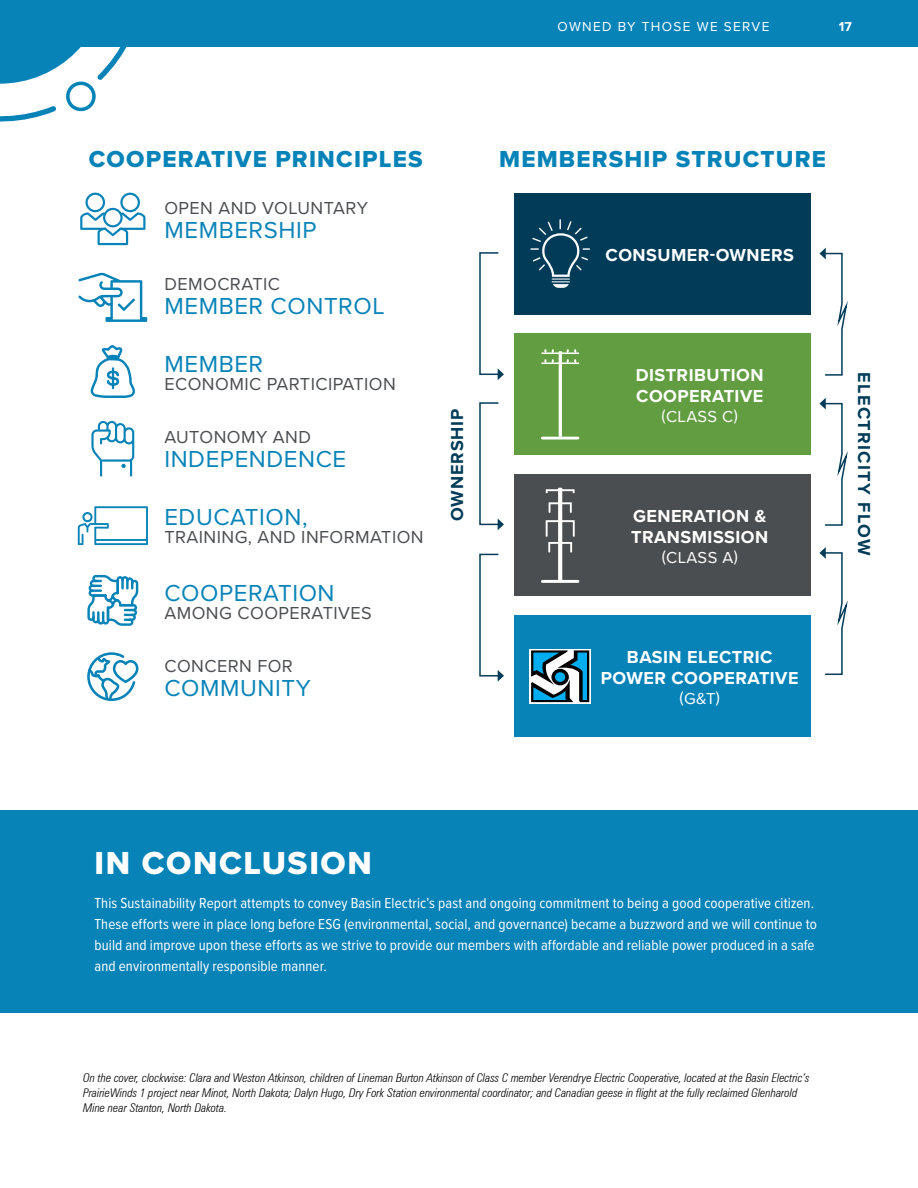
<style>
.page{position:relative;width:918px;height:1188px;background:#fff}
.page>*{position:absolute;margin:0;border:0;box-sizing:border-box;transform-origin:0 0}
.t1{font:33px "Proxima Nova Extrabld";letter-spacing:.05em;color:#fff}
.t2{font:24px "Proxima Nova";letter-spacing:.025em;color:#0783b8}
.t3{font:24px "Proxima Nova Extrabld";letter-spacing:.05em;color:#0783b8}
.t4{font:18px "Proxima Nova";letter-spacing:.025em;color:#4b4e50}
.t5{font:700 18px/21.6px "Proxima Nova";letter-spacing:.025em;color:#fff}
.t6{font:700 18px "Proxima Nova";letter-spacing:.075em;color:#003c58}
.t7{font:700 18px "Proxima Nova";letter-spacing:.05em;color:#003c58}
.t8{font:16.5px "Proxima Nova";letter-spacing:.025em;color:#fff}
.t9{font:15px/21px "Proxima Nova Cond";letter-spacing:.005em;color:#fff}
.t10{font:13.5px "Proxima Nova";letter-spacing:.1em;color:#fff}
.t11{font:700 13.5px "Proxima Nova";color:#fff}
.t12{font:italic 300 condensed 12px/15px "Zurich BT";color:#000}
</style>
<div class="page">
<div style="left:0;top:0;width:918px;height:47px;background:#0783b8"></div>
<svg style="left:0;top:47px;width:127px;height:75px"></svg>
<div style="left:0;top:811px;width:918px;height:202px;background:#0783b8"></div>
<svg style="left:80px;top:193px;width:65px;height:52px"></svg>
<svg style="left:78px;top:273px;width:69px;height:49px"></svg>
<svg style="left:90px;top:345px;width:45px;height:53px"></svg>
<svg style="left:91px;top:421px;width:43px;height:56px"></svg>
<svg style="left:78px;top:506px;width:70px;height:39px"></svg>
<svg style="left:87px;top:575px;width:51px;height:51px"></svg>
<svg style="left:87px;top:652px;width:52px;height:49px"></svg>
<div style="left:514px;top:475px;width:297px;height:121px;background:#4b4e50"></div>
<div style="left:514px;top:193px;width:297px;height:121px;background:#003c58"></div>
<svg style="left:530px;top:219px;width:60px;height:69px"></svg>
<div style="left:514px;top:334px;width:297px;height:121px;background:#629d42"></div>
<hr style="left:541px;top:580px;width:38px;height:3px;background:#fff">
<svg style="left:546px;top:488px;width:29px;height:92px"></svg>
<div style="left:514px;top:615px;width:297px;height:122px;background:#0783b8"></div>
<div style="left:530px;top:649px;width:61px;height:54px;background:#bbb"></div>
<svg style="left:531px;top:650px;width:58px;height:52px;background:#578698"></svg>
<div style="left:554px;top:672px;width:12px;height:11px;background:#00aeef;border-radius:50%"></div>
<div style="left:554px;top:671px;width:12px;height:12px;border:1px solid #000;border-radius:50%"></div>
<svg style="left:498px;top:369px;width:6px;height:11px"></svg>
<svg style="left:498px;top:519px;width:6px;height:11px"></svg>
<svg style="left:498px;top:670px;width:6px;height:12px"></svg>
<svg style="left:819px;top:248px;width:29px;height:128px"></svg>
<svg style="left:819px;top:398px;width:29px;height:128px"></svg>
<svg style="left:819px;top:547px;width:29px;height:128px"></svg>
<hr style="left:541px;top:437px;width:38px;height:3px;background:#fff">
<hr style="left:559px;top:351px;width:3px;height:86px;background:#fff">
<hr style="left:542px;top:352px;width:37px;height:2px;background:#fff">
<svg style="left:544px;top:349px;width:10px;height:4px"></svg>
<svg style="left:567px;top:349px;width:9px;height:4px"></svg>
<hr style="left:542px;top:362px;width:37px;height:2px;background:#fff">
<svg style="left:544px;top:359px;width:10px;height:4px"></svg>
<svg style="left:567px;top:359px;width:9px;height:4px"></svg>
<p class="t10" style="left:558px;top:16px;width:213px">OWNED BY THOSE WE SERVE</p>
<p class="t11" style="left:839px;top:16px;width:14px">17</p>
<h2 class="t3" style="left:89px;top:142px;width:335px">COOPERATIVE PRINCIPLES</h2>
<p class="t4" style="left:164px;top:195px;width:205px">OPEN AND VOLUNTARY</p>
<h2 class="t2" style="left:164px;top:212px;width:154px">MEMBERSHIP</h2>
<p class="t4" style="left:164px;top:271px;width:117px">DEMOCRATIC</p>
<h2 class="t2" style="left:164px;top:288px;width:222px">MEMBER CONTROL</h2>
<h2 class="t2" style="left:164px;top:346px;width:100px">MEMBER</h2>
<p class="t4" style="left:164px;top:371px;width:233px">ECONOMIC PARTICIPATION</p>
<p class="t4" style="left:164px;top:423px;width:148px">AUTONOMY AND</p>
<h2 class="t2" style="left:164px;top:441px;width:183px">INDEPENDENCE</h2>
<h2 class="t2" style="left:164px;top:499px;width:145px">EDUCATION,</h2>
<p class="t4" style="left:164px;top:523px;width:261px">TRAINING, AND INFORMATION</p>
<h2 class="t2" style="left:164px;top:575px;width:172px">COOPERATION</h2>
<p class="t4" style="left:164px;top:599px;width:209px">AMONG COOPERATIVES</p>
<p class="t4" style="left:164px;top:652px;width:130px">CONCERN FOR</p>
<h2 class="t2" style="left:164px;top:670px;width:148px">COMMUNITY</h2>
<p class="t7" style="left:444px;top:521px;width:114px;rotate:-90deg">OWNERSHIP</p>
<h2 class="t3" style="left:499px;top:142px;width:328px">MEMBERSHIP STRUCTURE</h2>
<p class="t5" style="left:606px;top:243px;width:190px">CONSUMER-OWNERS</p>
<p class="t5" style="left:636px;top:364px;width:129px">DISTRIBUTION<br>COOPERATIVE</p>
<p class="t8" style="left:662px;top:404px;width:78px">(CLASS C)</p>
<p class="t5" style="left:631px;top:505px;width:138px">GENERATION &amp;<br>TRANSMISSION</p>
<p class="t8" style="left:662px;top:545px;width:78px">(CLASS A)</p>
<p class="t5" style="left:601px;top:645px;width:199px;text-align:center">BASIN ELECTRIC<br>POWER COOPERATIVE</p>
<p class="t8" style="left:680px;top:686px;width:42px">(G&amp;T)</p>
<p class="t6" style="left:878px;top:372px;width:185px;rotate:90deg">ELECTRICITY FLOW</p>
<h1 class="t1" style="left:94px;top:838px;width:279px">IN CONCLUSION</h1>
<p class="t9" style="left:94px;top:892px;width:724px">This Sustainability Report attempts to convey Basin Electric’s past and ongoing commitment to being a good cooperative citizen.<br>These efforts were in place long before ESG (environmental, social, and governance) became a buzzword and we will continue to build and improve upon these efforts as we strive to provide our members with affordable and reliable power produced in a safe and environmentally responsible manner.</p>
<p class="t12" style="left:83px;top:1071px;width:728px">On the cover, clockwise: Clara and Weston Atkinson, children of Lineman Burton Atkinson of Class C member Verendrye Electric Cooperative, located at the Basin Electric’s<br>PrairieWinds 1 project near Minot, North Dakota; Dalyn Hugo, Dry Fork Station environmental coordinator; and Canadian geese in flight at the fully reclaimed Glenharold<br>Mine near Stanton, North Dakota.</p>
</div>
